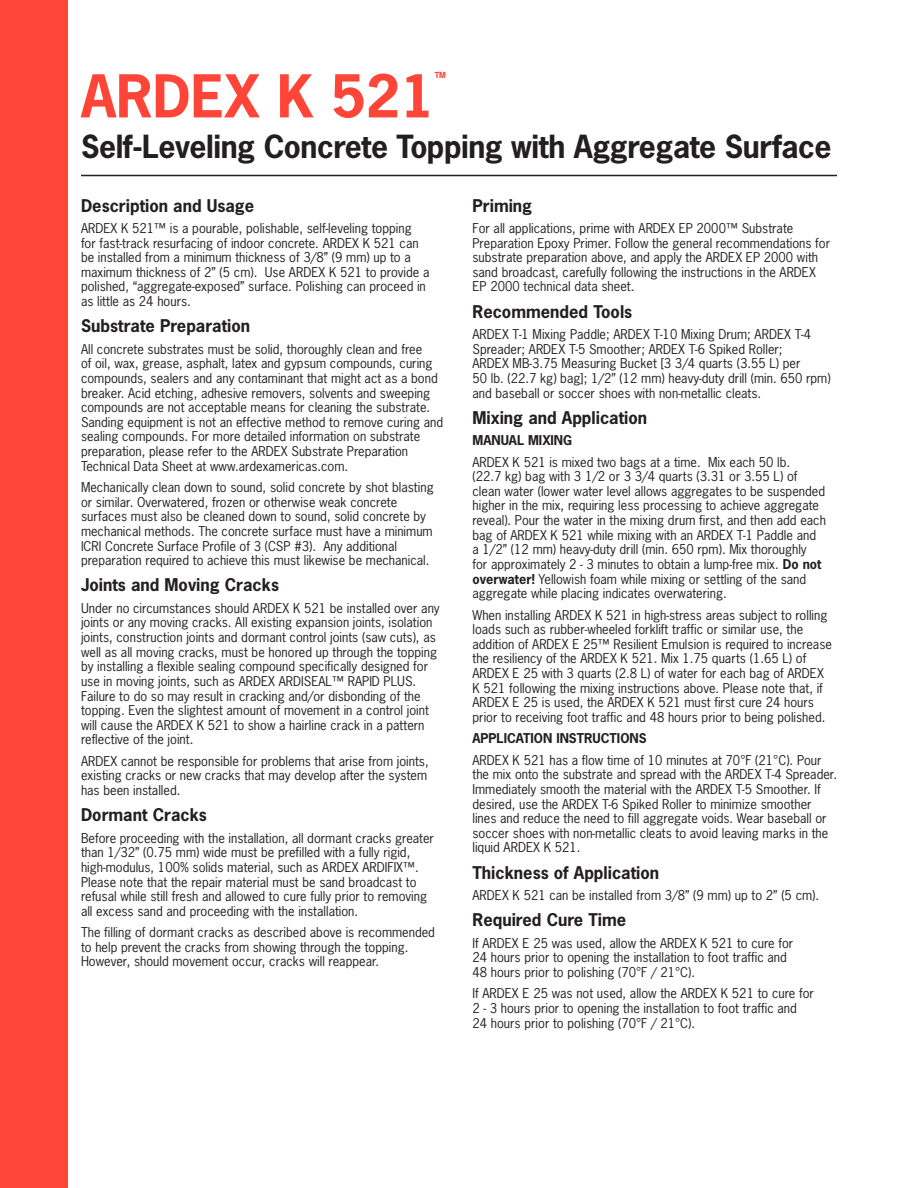
<style>
.page{position:relative;width:918px;height:1188px;background:#fff}
.page>*{position:absolute;margin:0;border:0;box-sizing:border-box;transform-origin:0 0}
.t1{font:700 55.5px "News Gothic Std";color:#ff4438}
.t2{font:700 30px "News Gothic Std";letter-spacing:-.015em;color:#231f20}
.t3{font:700 16.5px "News Gothic Std";color:#231f20}
.t4{font:12.75px/14.7px "News Gothic Std";color:#231f20}
.t5{font:700 12.75px "News Gothic Std";color:#231f20}
.t6{font:700 7.8px "News Gothic Std";color:#ff4438}
.s1{font-weight:700}
</style>
<div class="page">
<div style="left:0;top:0;width:68px;height:1188px;background:#ff4438"></div>
<hr style="left:81px;top:175px;width:756px;height:1px;background:#231f20">
<p class="t1" style="left:81px;top:60px;width:355px">ARDEX K 521</p>
<p class="t6" style="left:435px;top:70px;width:13px">TM</p>
<p class="t2" style="left:81px;top:127px;width:752px">Self-Leveling Concrete Topping with Aggregate Surface</p>
<p class="t3" style="left:81px;top:194px;width:175px">Description and Usage</p>
<p class="t4" style="left:81px;top:221px;width:350px">ARDEX K 521™ is a pourable, polishable, self-leveling topping for fast-track resurfacing of indoor concrete. ARDEX K 521 can be installed from a minimum thickness of 3/8” (9 mm) up to a maximum thickness of 2” (5 cm). Use ARDEX K 521 to provide a polished, “aggregate-exposed” surface. Polishing can proceed in as little as 24 hours.</p>
<p class="t3" style="left:81px;top:315px;width:171px">Substrate Preparation</p>
<p class="t4" style="left:81px;top:341px;width:364px">All concrete substrates must be solid, thoroughly clean and free<br>of oil, wax, grease, asphalt, latex and gypsum compounds, curing compounds, sealers and any contaminant that might act as a bond breaker. Acid etching, adhesive removers, solvents and sweeping compounds are not acceptable means for cleaning the substrate.<br>Sanding equipment is not an effective method to remove curing and sealing compounds. For more detailed information on substrate preparation, please refer to the ARDEX Substrate Preparation Technical Data Sheet at www.ardexamericas.com.</p>
<p class="t4" style="left:81px;top:480px;width:354px">Mechanically clean down to sound, solid concrete by shot blasting or similar. Overwatered, frozen or otherwise weak concrete surfaces must also be cleaned down to sound, solid concrete by mechanical methods. The concrete surface must have a minimum ICRI Concrete Surface Profile of 3 (CSP #3). Any additional preparation required to achieve this must likewise be mechanical.</p>
<p class="t3" style="left:81px;top:574px;width:200px">Joints and Moving Cracks</p>
<p class="t4" style="left:81px;top:601px;width:360px">Under no circumstances should ARDEX K 521 be installed over any joints or any moving cracks. All existing expansion joints, isolation joints, construction joints and dormant control joints (saw cuts), as well as all moving cracks, must be honored up through the topping by installing a flexible sealing compound specifically designed for use in moving joints, such as ARDEX ARDISEAL™ RAPID PLUS.<br>Failure to do so may result in cracking and/or disbonding of the topping. Even the slightest amount of movement in a control joint will cause the ARDEX K 521 to show a hairline crack in a pattern reflective of the joint.</p>
<p class="t4" style="left:81px;top:754px;width:349px;text-align:justify">ARDEX cannot be responsible for problems that arise from joints, existing cracks or new cracks that may develop after the system has been installed.</p>
<p class="t3" style="left:81px;top:804px;width:127px">Dormant Cracks</p>
<p class="t4" style="left:81px;top:830px;width:355px">Before proceeding with the installation, all dormant cracks greater than 1/32” (0.75 mm) wide must be prefilled with a fully rigid, high-modulus, 100% solids material, such as ARDEX ARDIFIX™.<br>Please note that the repair material must be sand broadcast to refusal while still fresh and allowed to cure fully prior to removing all excess sand and proceeding with the installation.</p>
<p class="t4" style="left:81px;top:925px;width:356px">The filling of dormant cracks as described above is recommended to help prevent the cracks from showing through the topping.<br>However, should movement occur, cracks will reappear.</p>
<p class="t3" style="left:472px;top:194px;width:61px">Priming</p>
<p class="t4" style="left:472px;top:221px;width:359px">For all applications, prime with ARDEX EP 2000™ Substrate Preparation Epoxy Primer. Follow the general recommendations for substrate preparation above, and apply the ARDEX EP 2000 with sand broadcast, carefully following the instructions in the ARDEX EP 2000 technical data sheet.</p>
<p class="t3" style="left:472px;top:301px;width:161px">Recommended Tools</p>
<p class="t4" style="left:472px;top:327px;width:360px">ARDEX T-1 Mixing Paddle; ARDEX T-10 Mixing Drum; ARDEX T-4<br>Spreader; ARDEX T-5 Smoother; ARDEX T-6 Spiked Roller;<br>ARDEX MB-3.75 Measuring Bucket [3 3/4 quarts (3.55 L) per<br>50 lb. (22.7 kg) bag]; 1/2” (12 mm) heavy-duty drill (min. 650 rpm) and baseball or soccer shoes with non-metallic cleats.</p>
<p class="t3" style="left:472px;top:407px;width:176px">Mixing and Application</p>
<p class="t5" style="left:472px;top:432px;width:101px">MANUAL MIXING</p>
<p class="t4" style="left:472px;top:454px;width:355px">ARDEX K 521 is mixed two bags at a time. Mix each 50 lb.<br>(22.7 kg) bag with 3 1/2 or 3 3/4 quarts (3.31 or 3.55 L) of clean water (lower water level allows aggregates to be suspended higher in the mix, requiring less processing to achieve aggregate reveal). Pour the water in the mixing drum first, and then add each bag of ARDEX K 521 while mixing with an ARDEX T-1 Paddle and<br>a 1/2” (12 mm) heavy-duty drill (min. 650 rpm). Mix thoroughly<br>for approximately 2 - 3 minutes to obtain a lump-free mix. <span class="s1">Do not overwater!</span> Yellowish foam while mixing or settling of the sand aggregate while placing indicates overwatering.</p>
<p class="t4" style="left:472px;top:607px;width:361px">When installing ARDEX K 521 in high-stress areas subject to rolling loads such as rubber-wheeled forklift traffic or similar use, the addition of ARDEX E 25™ Resilient Emulsion is required to increase the resiliency of the ARDEX K 521. Mix 1.75 quarts (1.65 L) of ARDEX E 25 with 3 quarts (2.8 L) of water for each bag of ARDEX K 521 following the mixing instructions above. Please note that, if ARDEX E 25 is used, the ARDEX K 521 must first cure 24 hours prior to receiving foot traffic and 48 hours prior to being polished.</p>
<p class="t5" style="left:472px;top:730px;width:176px">APPLICATION INSTRUCTIONS</p>
<p class="t4" style="left:472px;top:752px;width:366px">ARDEX K 521 has a flow time of 10 minutes at 70°F (21°C). Pour the mix onto the substrate and spread with the ARDEX T-4 Spreader.<br>Immediately smooth the material with the ARDEX T-5 Smoother. If desired, use the ARDEX T-6 Spiked Roller to minimize smoother lines and reduce the need to fill aggregate voids. Wear baseball or soccer shoes with non-metallic cleats to avoid leaving marks in the liquid ARDEX K 521.</p>
<p class="t3" style="left:472px;top:862px;width:188px">Thickness of Application</p>
<p class="t4" style="left:472px;top:888px;width:348px">ARDEX K 521 can be installed from 3/8” (9 mm) up to 2” (5 cm).</p>
<p class="t3" style="left:472px;top:909px;width:155px">Required Cure Time</p>
<p class="t4" style="left:472px;top:935px;width:322px">If ARDEX E 25 was used, allow the ARDEX K 521 to cure for<br>24 hours prior to opening the installation to foot traffic and<br>48 hours prior to polishing (70°F / 21°C).</p>
<p class="t4" style="left:472px;top:986px;width:343px">If ARDEX E 25 was not used, allow the ARDEX K 521 to cure for<br>2 - 3 hours prior to opening the installation to foot traffic and<br>24 hours prior to polishing (70°F / 21°C).</p>
</div>
